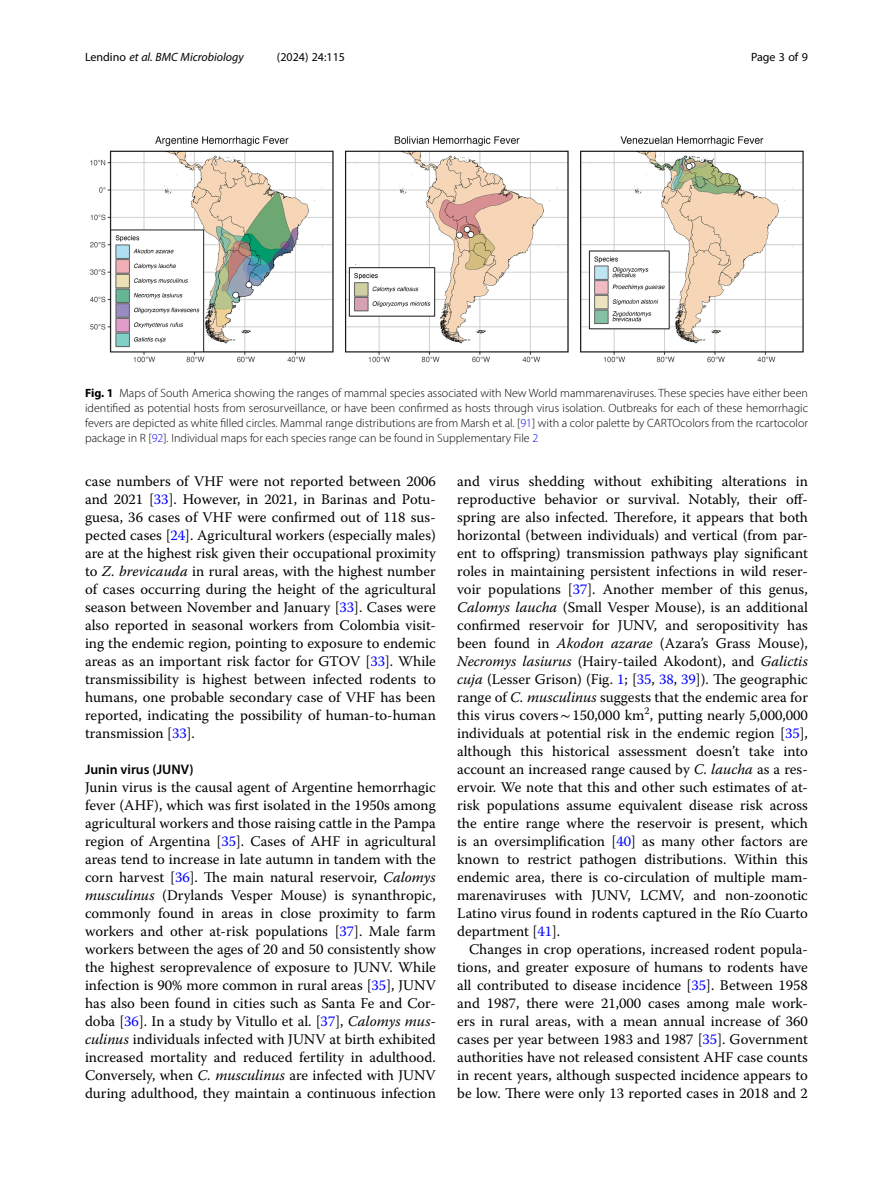
<style>
.page{position:relative;width:893px;height:1191px;background:#fff}
.page>*{position:absolute;margin:0;border:0;box-sizing:border-box;transform-origin:0 0}
.Body_Text{font:14.7px/18px "Warnock Pro";color:#000;text-align:justify}
.Body_Text_Indent{font:14.7px/18px "Warnock Pro";color:#000;text-align:justify}
.Head_2{font:600 13.8px "Myriad Pro";color:#000}
.Figure_Caption{font:300 12px/15px "Myriad Pro";color:#000;text-align:justify}
.t1{font:italic 12px "Myriad Pro";color:#000}
.t2{font:12px "Myriad Pro";color:#000}
.s1{font-style:normal}
.s2{font-weight:700}
.s3{color:#00f}
.s4{font-style:italic}
.s5{font-family:"STIX"}
</style>
<div class="page">
<img style="left:90px;top:136px;width:714px;height:227px">
<p class="t1" style="left:85px;top:50px;width:160px"><span class="s1">Lendino</span> et al. BMC Microbiology</p>
<p class="t2" style="left:277px;top:50px;width:70px">(2024) 24:115</p>
<p class="t2" style="left:751px;top:50px;width:58px">Page 3 of 9</p>
<p class="Figure_Caption" style="left:85px;top:385px;width:724px"><span class="s2">Fig. 1</span> Maps of South America showing the ranges of mammal species associated with New World mammarenaviruses. These species have either been identified as potential hosts from serosurveillance, or have been confirmed as hosts through virus isolation. Outbreaks for each of these hemorrhagic fevers are depicted as white filled circles. Mammal range distributions are from Marsh et al. [<span class="s3">91</span>] with a color palette by CARTOcolors from the rcartocolor package in R [<span class="s3">92</span>]. Individual maps for each species range can be found in Supplementary File <span class="s3">2</span></p>
<p class="Body_Text_Indent" style="left:85px;top:472px;width:352px">case numbers of VHF were not reported between 2006 and 2021 [<span class="s3">33</span>]. However, in 2021, in Barinas and Potu&shy;guesa, 36 cases of VHF were confirmed out of 118 sus&shy;pected cases [<span class="s3">24</span>]. Agricultural workers (especially males) are at the highest risk given their occupational proximity to <span class="s4">Z. brevicauda</span> in rural areas, with the highest number of cases occurring during the height of the agricultural season between November and January [<span class="s3">33</span>]. Cases were also reported in seasonal workers from Colombia visit&shy;ing the endemic region, pointing to exposure to endemic areas as an important risk factor for GTOV [<span class="s3">33</span>]. While transmissibility is highest between infected rodents to humans, one probable secondary case of VHF has been reported, indicating the possibility of human-to-human transmission [<span class="s3">33</span>].</p>
<p class="Head_2" style="left:85px;top:761px;width:110px">Junin virus (JUNV)</p>
<p class="Body_Text" style="left:85px;top:778px;width:352px">Junin virus is the causal agent of Argentine hemorrhagic fever (AHF), which was first isolated in the 1950s among agricultural workers and those raising cattle in the Pampa region of Argentina [<span class="s3">35</span>]. Cases of AHF in agricultural areas tend to increase in late autumn in tandem with the corn harvest [<span class="s3">36</span>]. The main natural reservoir, <span class="s4">Calomys musculinus</span> (Drylands Vesper Mouse) is synanthropic, commonly found in areas in close proximity to farm workers and other at-risk populations [<span class="s3">37</span>]. Male farm workers between the ages of 20 and 50 consistently show the highest seroprevalence of exposure to JUNV. While infection is 90% more common in rural areas [<span class="s3">35</span>], JUNV has also been found in cities such as Santa Fe and Cor&shy;doba [<span class="s3">36</span>]. In a study by Vitullo et al. [<span class="s3">37</span>], <span class="s4">Calomys mus&shy;culinus</span> individuals infected with JUNV at birth exhibited increased mortality and reduced fertility in adulthood.<br>Conversely, when <span class="s4">C. musculinus</span> are infected with JUNV during adulthood, they maintain a continuous infection</p>
<p class="Body_Text" style="left:457px;top:472px;width:352px">and virus shedding without exhibiting alterations in reproductive behavior or survival. Notably, their off&shy;spring are also infected. Therefore, it appears that both horizontal (between individuals) and vertical (from par&shy;ent to offspring) transmission pathways play significant roles in maintaining persistent infections in wild reser&shy;voir populations [<span class="s3">37</span>]. Another member of this genus, <span class="s4">Calomys laucha</span> (Small Vesper Mouse), is an additional confirmed reservoir for JUNV, and seropositivity has been found in <span class="s4">Akodon azarae</span> (Azara’s Grass Mouse), <span class="s4">Necromys lasiurus</span> (Hairy-tailed Akodont), and <span class="s4">Galictis cuja</span> (Lesser Grison) (Fig. <span class="s3">1</span>; [<span class="s3">35</span>, <span class="s3">38</span>, <span class="s3">39</span>]). The geographic range of <span class="s4">C. musculinus</span> suggests that the endemic area for this virus covers<span class="s5">∼</span>150,000 km<sup>2</sup>, putting nearly 5,000,000 individuals at potential risk in the endemic region [<span class="s3">35</span>], although this historical assessment doesn’t take into account an increased range caused by <span class="s4">C. laucha</span> as a res&shy;ervoir. We note that this and other such estimates of at&shy;risk populations assume equivalent disease risk across the entire range where the reservoir is present, which is an oversimplification [<span class="s3">40</span>] as many other factors are known to restrict pathogen distributions. Within this endemic area, there is co-circulation of multiple mam&shy;marenaviruses with JUNV, LCMV, and non-zoonotic Latino virus found in rodents captured in the Río Cuarto department [<span class="s3">41</span>].</p>
<p class="Body_Text_Indent" style="left:457px;top:940px;width:352px;text-indent:12px">Changes in crop operations, increased rodent popula&shy;tions, and greater exposure of humans to rodents have all contributed to disease incidence [<span class="s3">35</span>]. Between 1958 and 1987, there were 21,000 cases among male work&shy;ers in rural areas, with a mean annual increase of 360 cases per year between 1983 and 1987 [<span class="s3">35</span>]. Government authorities have not released consistent AHF case counts in recent years, although suspected incidence appears to be low. There were only 13 reported cases in 2018 and 2</p>
</div>
